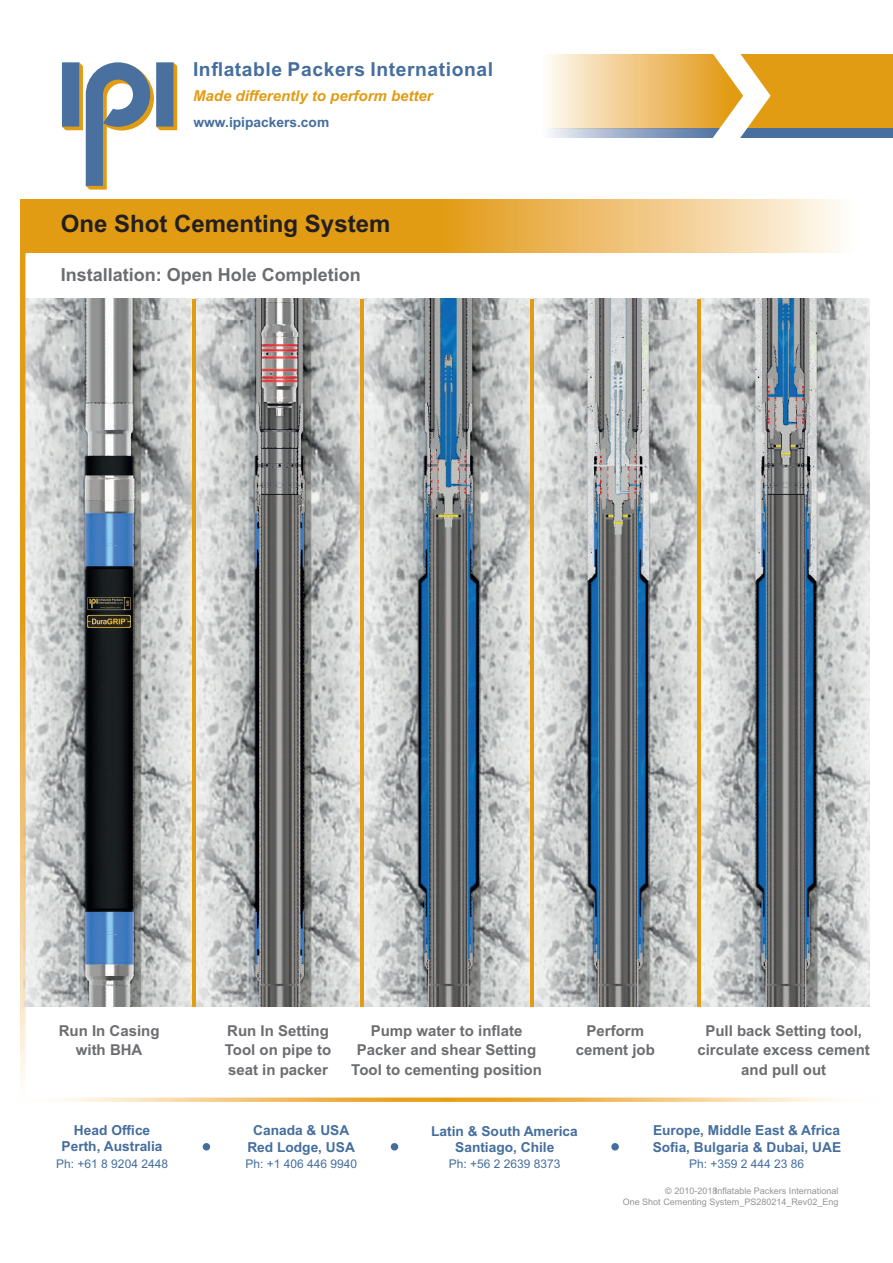
<style>
.page{position:relative;width:893px;height:1263px;background:#fff}
.page>*{position:absolute;margin:0;border:0;box-sizing:border-box;transform-origin:0 0}
.t1{font:700 24px "Arial";color:#231f20}
.t2{font:700 19.35px "Arial";letter-spacing:.03em;color:#456e9e}
.t3{font:700 18px "Arial";color:#6c6d70}
.t4{font:700 15px/19.5px "Arial";color:#6c6d70;text-align:center}
.t5{font:italic 700 15px "Arial";color:#e19c13}
.t6{font:700 13.8px "Arial";color:#456e9e}
.t7{font:12px "Arial";color:#456e9e}
.t8{font:9px/10.9px "Arial";color:#939598;text-align:right}
</style>
<div class="page">
<img style="left:25px;top:299px;width:673px;height:707px">
<img style="left:701px;top:299px;width:169px;height:707px">
<div style="left:203px;top:1143px;width:7px;height:7px;background:#456e9e;border-radius:50%"></div>
<div style="left:391px;top:1143px;width:7px;height:7px;background:#456e9e;border-radius:50%"></div>
<div style="left:611px;top:1143px;width:8px;height:7px;background:#456e9e;border-radius:50%"></div>
<img style="left:56px;top:1097px;width:781px;height:5px">
<img style="left:25px;top:199px;width:815px;height:53px">
<svg style="left:62px;top:62px;width:115px;height:128px"></svg>
<img style="left:815px;top:137px;width:78px;height:1px">
<img style="left:548px;top:54px;width:345px;height:83px">
<svg style="left:712px;top:54px;width:59px;height:84px"></svg>
<hr style="left:193px;top:299px;width:3px;height:707px;background:#e19c13">
<hr style="left:360px;top:299px;width:4px;height:707px;background:#e19c13">
<hr style="left:530px;top:299px;width:3px;height:707px;background:#e19c13">
<hr style="left:698px;top:299px;width:3px;height:707px;background:#e19c13">
<img style="left:21px;top:199px;width:4px;height:888px">
<img style="left:88px;top:598px;width:43px;height:29px">
<p class="t2" style="left:193px;top:62px;width:302px">Inflatable Packers International</p>
<p class="t5" style="left:193px;top:90px;width:241px">Made differently to perform better</p>
<p class="t6" style="left:194px;top:117px;width:137px">www.ipipackers.com</p>
<h1 class="t1" style="left:61px;top:214px;width:331px">One Shot Cementing System</h1>
<p class="t3" style="left:61px;top:268px;width:302px">Installation: Open Hole Completion</p>
<p class="t4" style="left:59px;top:1022px;width:102px">Run In Casing with BHA</p>
<p class="t4" style="left:225px;top:1022px;width:108px;text-align:left">Run In Setting<br>Tool on pipe to seat in packer</p>
<p class="t4" style="left:351px;top:1022px;width:192px">Pump water to inflate<br>Packer and shear Setting<br>Tool to cementing position</p>
<p class="t4" style="left:576px;top:1022px;width:81px">Perform cement job</p>
<p class="t4" style="left:697px;top:1022px;width:174px">Pull back Setting tool, circulate excess cement and pull out</p>
<p class="t6" style="left:74px;top:1125px;width:78px">Head Office</p>
<p class="t6" style="left:253px;top:1125px;width:98px">Canada &amp; USA</p>
<p class="t6" style="left:653px;top:1125px;width:189px">Europe, Middle East &amp; Africa</p>
<p class="t7" style="left:689px;top:1159px;width:117px">Ph: +359 2 444 23 86</p>
<p class="t6" style="left:431px;top:1125px;width:148px">Latin &amp; South America</p>
<p class="t7" style="left:449px;top:1159px;width:113px">Ph: +56 2 2639 8373</p>
<p class="t6" style="left:62px;top:1141px;width:102px">Perth, Australia</p>
<p class="t6" style="left:247px;top:1142px;width:109px">Red Lodge, USA</p>
<p class="t6" style="left:455px;top:1142px;width:101px">Santiago, Chile</p>
<p class="t6" style="left:653px;top:1142px;width:190px">Sofia, Bulgaria &amp; Dubai, UAE</p>
<p class="t7" style="left:56px;top:1159px;width:113px">Ph: +61 8 9204 2448</p>
<p class="t7" style="left:246px;top:1159px;width:113px">Ph: +1 406 446 9940</p>
<p class="t8" style="left:623px;top:1186px;width:217px">© 2010-2018Inflatable Packers International<br>One Shot Cementing System_PS280214_Rev02_Eng</p>
</div>
